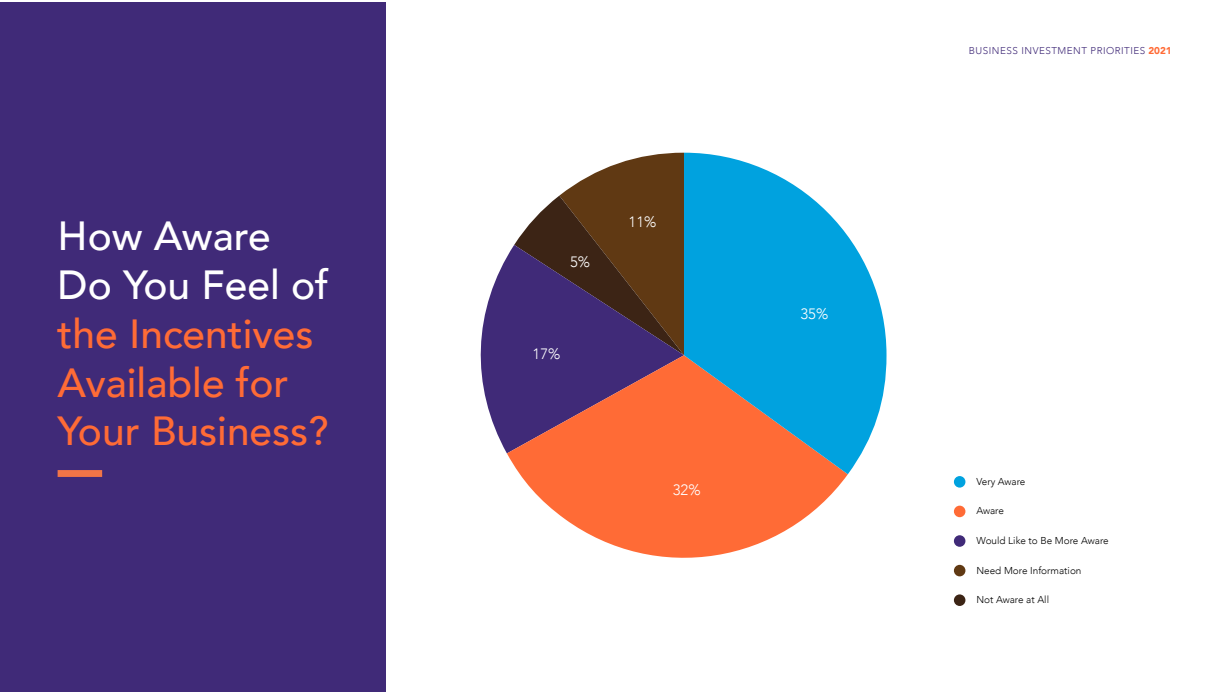
<style>
.page{position:relative;width:1218px;height:693px;background:#fff}
.page>*{position:absolute;margin:0;border:0;box-sizing:border-box;transform-origin:0 0}
.t1{font:500 40.62px/48.8px "Avenir";color:#ff6b36}
.t2{font:500 40.62px/48.8px "Avenir";color:#fff}
.t3{font:300 15px "Avenir";color:#fff}
.t4{font:300 10px "Avenir";color:#000}
.t5{font:300 9.88px "Avenir";letter-spacing:.05em;color:#402a78}
.s1{font-weight:900;color:#ff6b36}
</style>
<div class="page">
<div style="left:0;top:2px;width:385px;height:689px;background:#402a78"></div>
<svg style="left:514px;top:153px;width:170px;height:92px"></svg>
<svg style="left:480px;top:245px;width:204px;height:208px;background:#594262"></svg>
<svg style="left:507px;top:355px;width:341px;height:203px;fill:#ff6b36"></svg>
<svg style="left:684px;top:153px;width:202px;height:321px;background:#4ca7ca"></svg>
<div style="left:954px;top:476px;width:11px;height:11px;background:#00a2df;border-radius:50%"></div>
<div style="left:954px;top:505px;width:11px;height:12px;background:#ff6b36;border-radius:50%"></div>
<div style="left:954px;top:535px;width:11px;height:12px;background:#402a78;border-radius:50%"></div>
<div style="left:954px;top:565px;width:11px;height:11px;background:#603913;border-radius:50%"></div>
<div style="left:954px;top:594px;width:11px;height:12px;background:#3c2415;border-radius:50%"></div>
<div style="left:58px;top:470px;width:44px;height:7px;background:#f27547"></div>
<h1 class="t2" style="left:58px;top:209px;width:273px">How Aware<br>Do You Feel of</h1>
<h1 class="t1" style="left:58px;top:307px;width:272px">the Incentives<br>Available for<br>Your Business?</h1>
<h2 class="t3" style="left:570px;top:253px;width:22px">5%</h2>
<h2 class="t3" style="left:532px;top:345px;width:29px">17%</h2>
<h2 class="t3" style="left:628px;top:212px;width:29px">11%</h2>
<h2 class="t3" style="left:673px;top:481px;width:29px">32%</h2>
<h2 class="t3" style="left:800px;top:305px;width:29px">35%</h2>
<p class="t5" style="left:969px;top:45px;width:204px">BUSINESS INVESTMENT PRIORITIES <span class="s1">2021</span></p>
<p class="t4" style="left:976px;top:475px;width:51px">Very Aware</p>
<p class="t4" style="left:976px;top:505px;width:29px">Aware</p>
<p class="t4" style="left:976px;top:534px;width:134px">Would Like to Be More Aware</p>
<p class="t4" style="left:976px;top:564px;width:107px">Need More Information</p>
<p class="t4" style="left:976px;top:594px;width:74px">Not Aware at All</p>
</div>
